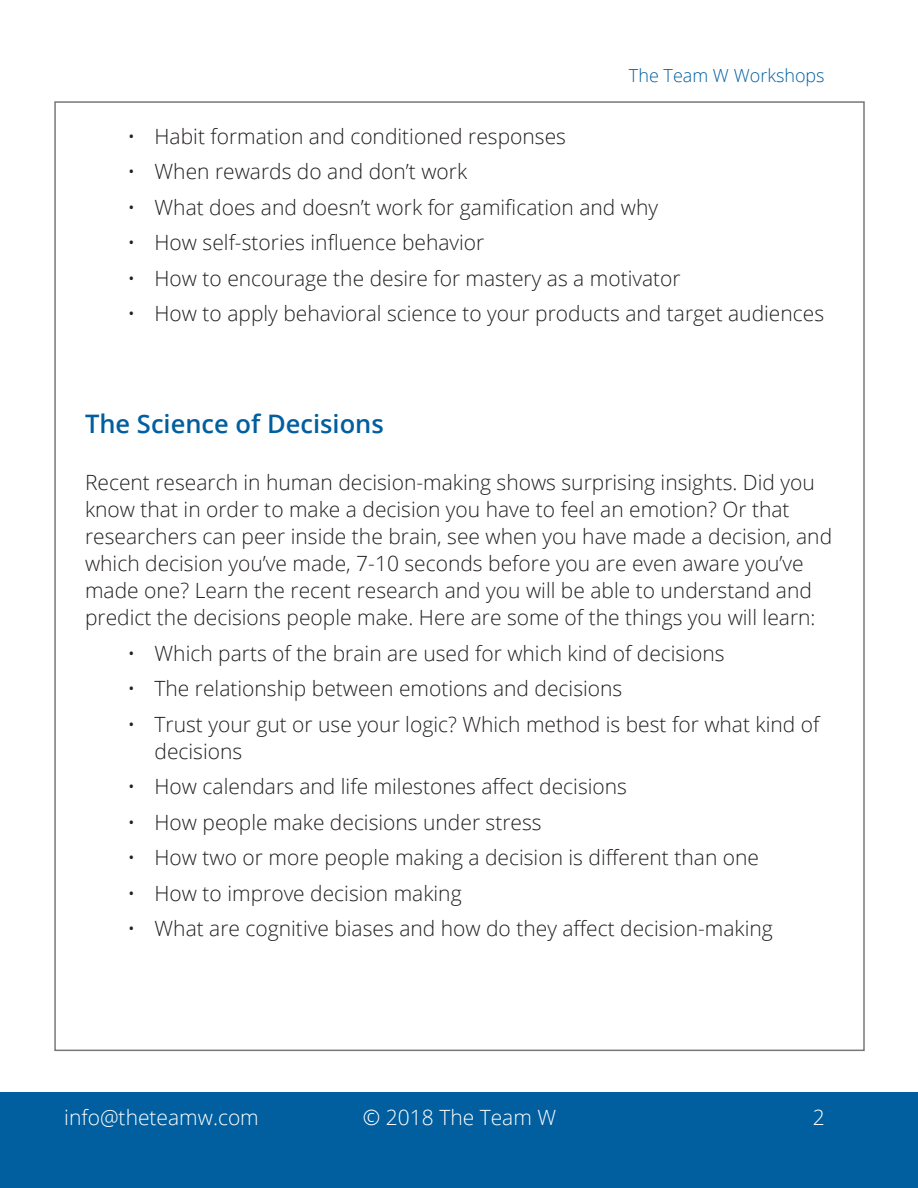
<style>
.page{position:relative;width:918px;height:1188px;background:#fff}
.page>*{position:absolute;margin:0;border:0;box-sizing:border-box;transform-origin:0 0}
.Header_Size_3{font:600 25.5px "Open Sans";color:#015fa0}
.Paragraph{font:300 21px/27px "Open Sans";color:#231f20}
.t1{font:300 21px "Open Sans";color:#fff}
.t2{font:300 18px "Open Sans";color:#015fa0}
</style>
<div class="page">
<div style="left:0;top:1093px;width:918px;height:95px;background:#015fa0"></div>
<p class="t2" style="left:629px;top:63px;width:197px">The Team W Workshops</p>
<p class="Paragraph" style="left:128px;top:122px;width:440px">• Habit formation and conditioned responses</p>
<p class="Paragraph" style="left:128px;top:157px;width:341px">• When rewards do and don’t work</p>
<p class="Paragraph" style="left:128px;top:193px;width:532px">• What does and doesn’t work for gamification and why</p>
<p class="Paragraph" style="left:128px;top:228px;width:358px">• How self-stories influence behavior</p>
<p class="Paragraph" style="left:128px;top:264px;width:555px">• How to encourage the desire for mastery as a motivator</p>
<p class="Paragraph" style="left:128px;top:299px;width:698px">• How to apply behavioral science to your products and target audiences</p>
<p class="Header_Size_3" style="left:85px;top:406px;width:300px">The Science of Decisions</p>
<p class="Paragraph" style="left:85px;top:469px;width:749px">Recent research in human decision-making shows surprising insights. Did you know that in order to make a decision you have to feel an emotion? Or that researchers can peer inside the brain, see when you have made a decision, and which decision you’ve made, 7-10 seconds before you are even aware you’ve made one? Learn the recent research and you will be able to understand and predict the decisions people make. Here are some of the things you will learn:</p>
<p class="Paragraph" style="left:128px;top:639px;width:599px">• Which parts of the brain are used for which kind of decisions</p>
<p class="Paragraph" style="left:128px;top:675px;width:496px">• The relationship between emotions and decisions</p>
<p class="Paragraph" style="left:155px;top:710px;width:666px;text-indent:-27px">• Trust your gut or use your logic? Which method is best for what kind of decisions</p>
<p class="Paragraph" style="left:128px;top:773px;width:501px">• How calendars and life milestones affect decisions</p>
<p class="Paragraph" style="left:128px;top:808px;width:416px">• How people make decisions under stress</p>
<p class="Paragraph" style="left:128px;top:844px;width:633px">• How two or more people making a decision is different than one</p>
<p class="Paragraph" style="left:128px;top:879px;width:336px">• How to improve decision making</p>
<p class="Paragraph" style="left:128px;top:915px;width:647px">• What are cognitive biases and how do they affect decision-making</p>
<p class="t1" style="left:64px;top:1103px;width:196px">info@theteamw.com</p>
<p class="t1" style="left:363px;top:1103px;width:195px">© 2018 The Team W</p>
<p class="t1" style="left:813px;top:1103px;width:13px">2</p>
</div>
